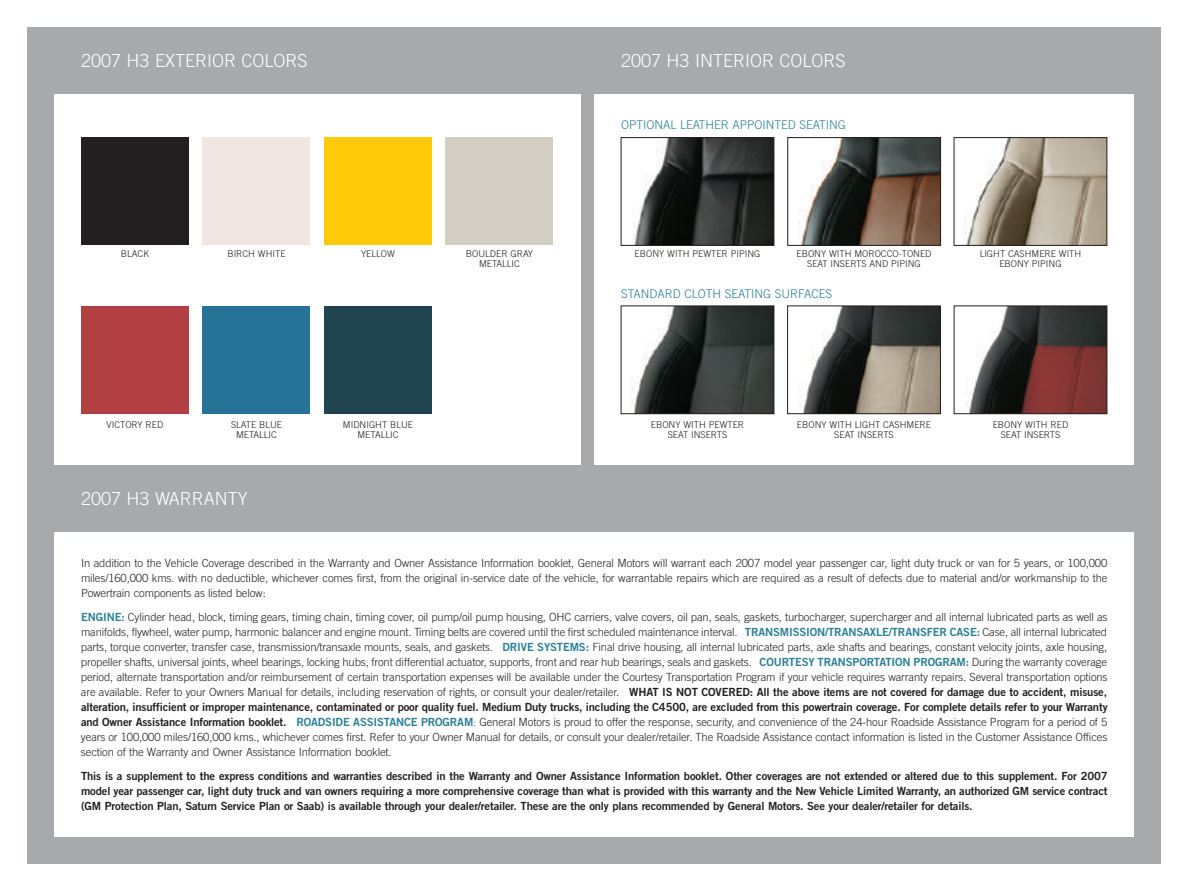
<style>
.page{position:relative;width:1188px;height:891px;background:#fff}
.page>*{position:absolute;margin:0;border:0;box-sizing:border-box;transform-origin:0 0}
.t1{font:300 18px "Trade Gothic";color:#fff}
.t2{font:300 12px "Trade Gothic";color:#2a7f96}
.t3{font:300 11.25px/15px "Trade Gothic";letter-spacing:-.01em;color:#231f20;text-align:justify}
.t4{font:11.25px/15px "Trade Gothic Bold Two";letter-spacing:-.01em;color:#231f20;text-align:justify}
.t5{font:300 9.3px/10.5px "Trade Gothic";color:#231f20;text-align:center}
.s1{font-family:"Trade Gothic Bold Two";font-weight:400;color:#2a7f96}
.s2{font-family:"Trade Gothic Bold Two";font-weight:400}
.s3{color:#2a7f96}
</style>
<div class="page">
<div style="left:27px;top:27px;width:1134px;height:837px;background:#a8a9ad"></div>
<div style="left:54px;top:94px;width:526px;height:371px;background:#fff"></div>
<div style="left:594px;top:94px;width:540px;height:371px;background:#fff"></div>
<div style="left:446px;top:137px;width:108px;height:108px;background:#d2cec4"></div>
<div style="left:324px;top:306px;width:108px;height:108px;background:#1f434f"></div>
<div style="left:324px;top:137px;width:108px;height:108px;background:#feca0a"></div>
<div style="left:202px;top:306px;width:108px;height:108px;background:#257497"></div>
<div style="left:202px;top:137px;width:108px;height:108px;background:#f1e7e2"></div>
<div style="left:81px;top:306px;width:108px;height:108px;background:#b24042"></div>
<div style="left:81px;top:137px;width:108px;height:108px;background:#231f20"></div>
<div style="left:54px;top:532px;width:1080px;height:305px;background:#fff"></div>
<img style="left:633px;top:139px;width:139px;height:104px">
<div style="left:621px;top:137px;width:153px;height:108px;border:1px solid #231f20"></div>
<img style="left:798px;top:139px;width:141px;height:104px">
<div style="left:788px;top:137px;width:153px;height:108px;border:1px solid #231f20"></div>
<img style="left:965px;top:139px;width:140px;height:104px">
<div style="left:954px;top:137px;width:153px;height:108px;border:1px solid #231f20"></div>
<img style="left:632px;top:308px;width:140px;height:104px">
<div style="left:621px;top:306px;width:153px;height:108px;border:1px solid #231f20"></div>
<img style="left:800px;top:308px;width:139px;height:104px">
<div style="left:787px;top:306px;width:154px;height:108px;border:1px solid #231f20"></div>
<img style="left:967px;top:308px;width:138px;height:104px">
<div style="left:954px;top:306px;width:153px;height:108px;border:1px solid #231f20"></div>
<h1 class="t1" style="left:81px;top:54px;width:228px">2007 H3 EXTERIOR COLORS</h1>
<h1 class="t1" style="left:621px;top:54px;width:226px">2007 H3 INTERIOR COLORS</h1>
<p class="t2" style="left:621px;top:121px;width:226px">OPTIONAL LEATHER APPOINTED SEATING</p>
<p class="t5" style="left:121px;top:249px;width:30px">BLACK</p>
<p class="t5" style="left:227px;top:249px;width:60px">BIRCH WHITE</p>
<p class="t5" style="left:361px;top:249px;width:35px">YELLOW</p>
<p class="t5" style="left:466px;top:249px;width:69px">BOULDER GRAY<br>METALLIC</p>
<p class="t5" style="left:635px;top:249px;width:127px">EBONY WITH PEWTER PIPING</p>
<p class="t5" style="left:797px;top:249px;width:136px">EBONY WITH MOROCCO-TONED<br>SEAT INSERTS AND PIPING</p>
<p class="t5" style="left:980px;top:249px;width:103px">LIGHT CASHMERE WITH<br>EBONY PIPING</p>
<p class="t5" style="left:107px;top:420px;width:58px">VICTORY RED</p>
<p class="t5" style="left:231px;top:420px;width:52px">SLATE BLUE<br>METALLIC</p>
<p class="t5" style="left:343px;top:420px;width:72px">MIDNIGHT BLUE<br>METALLIC</p>
<h1 class="t1" style="left:81px;top:492px;width:168px">2007 H3 WARRANTY</h1>
<p class="t2" style="left:621px;top:289px;width:213px">STANDARD CLOTH SEATING SURFACES</p>
<p class="t5" style="left:651px;top:420px;width:95px">EBONY WITH PEWTER<br>SEAT INSERTS</p>
<p class="t5" style="left:797px;top:420px;width:136px">EBONY WITH LIGHT CASHMERE<br>SEAT INSERTS</p>
<p class="t5" style="left:993px;top:420px;width:77px">EBONY WITH RED<br>SEAT INSERTS</p>
<p class="t3" style="left:81px;top:557px;width:1028px">In addition to the Vehicle Coverage described in the Warranty and Owner Assistance Information booklet, General Motors will warrant each 2007 model year passenger car, light duty truck or van for 5 years, or 100,000 miles/160,000 kms. with no deductible, whichever comes first, from the original in-service date of the vehicle, for warrantable repairs which are required as a result of defects due to material and/or workmanship to the Powertrain components as listed below:</p>
<p class="t3" style="left:81px;top:611px;width:1028px"><span class="s1">ENGINE:</span> Cylinder head, block, timing gears, timing chain, timing cover, oil pump/oil pump housing, OHC carriers, valve covers, oil pan, seals, gaskets, turbocharger, supercharger and all internal lubricated parts as well as manifolds, flywheel, water pump, harmonic balancer and engine mount. Timing belts are covered until the first scheduled maintenance interval. <span class="s1">TRANSMISSION/TRANSAXLE/TRANSFER CASE:</span> Case, all internal lubricated parts, torque converter, transfer case, transmission/transaxle mounts, seals, and gaskets. <span class="s1">DRIVE SYSTEMS:</span> Final drive housing, all internal lubricated parts, axle shafts and bearings, constant velocity joints, axle housing, propeller shafts, universal joints, wheel bearings, locking hubs, front differential actuator, supports, front and rear hub bearings, seals and gaskets. <span class="s1">COURTESY TRANSPORTATION PROGRAM:</span> During the warranty coverage period, alternate transportation and/or reimbursement of certain transportation expenses will be available under the Courtesy Transportation Program if your vehicle requires warranty repairs. Several transportation options are available. Refer to your Owners Manual for details, including reservation of rights, or consult your dealer/retailer. <span class="s2">WHAT IS NOT COVERED: All the above items are not covered for damage due to accident, misuse,</span></p>
<p class="t4" style="left:81px;top:701px;width:1028px">alteration, insufficient or improper maintenance, contaminated or poor quality fuel. Medium Duty trucks, including the C4500, are excluded from this powertrain coverage. For complete details refer to your Warranty</p>
<p class="t3" style="left:81px;top:716px;width:1028px"><span class="s2">and Owner Assistance Information booklet.</span> <span class="s1">ROADSIDE ASSISTANCE PROGRAM</span><span class="s3">:</span> General Motors is proud to offer the response, security, and convenience of the 24-hour Roadside Assistance Program for a period of 5 years or 100,000 miles/160,000 kms., whichever comes first. Refer to your Owner Manual for details, or consult your dealer/retailer. The Roadside Assistance contact information is listed in the Customer Assistance Offices section of the Warranty and Owner Assistance Information booklet.</p>
<p class="t4" style="left:81px;top:770px;width:1028px">This is a supplement to the express conditions and warranties described in the Warranty and Owner Assistance Information booklet. Other coverages are not extended or altered due to this supplement. For 2007 model year passenger car, light duty truck and van owners requiring a more comprehensive coverage than what is provided with this warranty and the New Vehicle Limited Warranty, an authorized GM service contract (GM Protection Plan, Saturn Service Plan or Saab) is available through your dealer/retailer. These are the only plans recommended by General Motors. See your dealer/retailer for details.</p>
</div>
